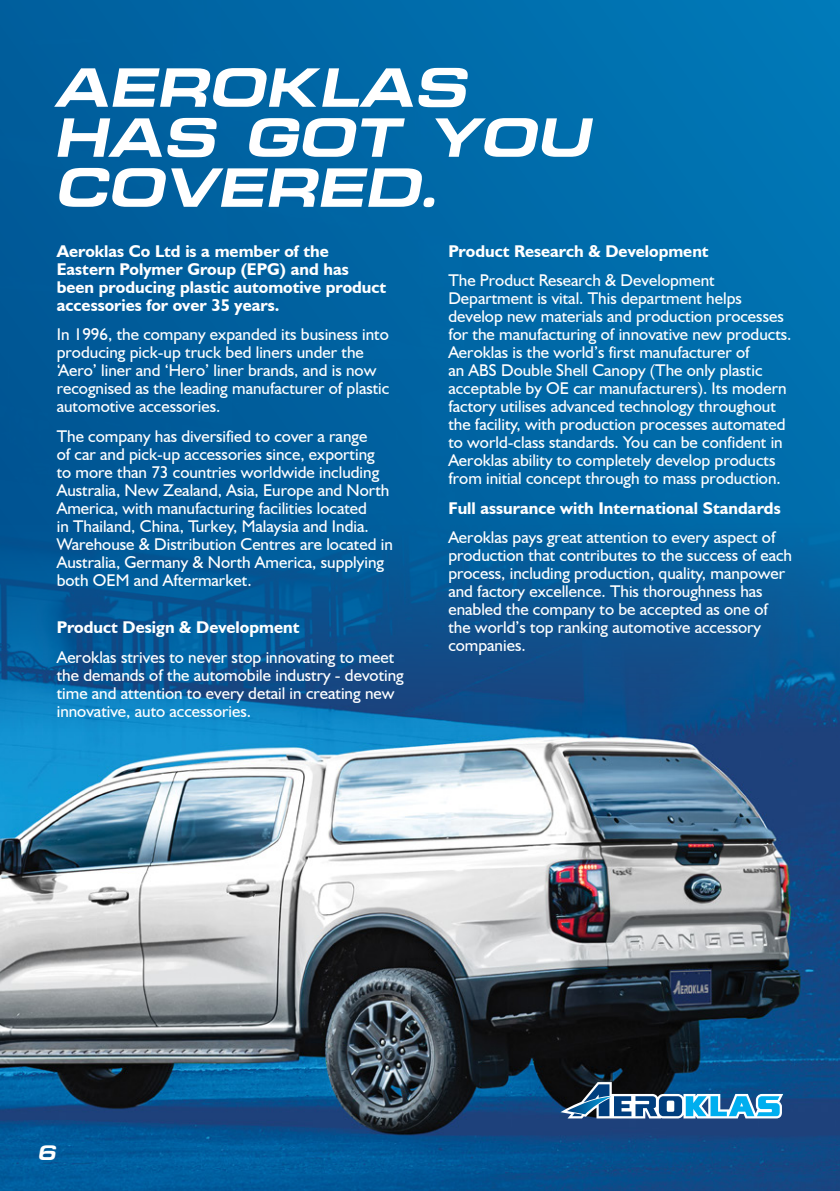
<style>
.page{position:relative;width:840px;height:1191px;background:#fff}
.page>*{position:absolute;margin:0;border:0;box-sizing:border-box;transform-origin:0 0}
.Header_-_white{font:italic 700 80px "PSL Tamnanthai Pro";color:#fff}
.t1{font:italic 700 30.2px "PSL Tamnanthai Pro";color:#fff}
.Copy_-_White{font:17px/18px "Humanist 521 BT";color:#fff}
.Copy_-_White-2{font:700 17px/18px "Humanist 521 BT";color:#fff}
</style>
<div class="page">
<img style="left:0;top:0;width:839px;height:1191px">
<svg style="left:560px;top:1082px;width:222px;height:36px"></svg>
<p class="Header_-_white" style="left:57px;top:36px;width:414px">AEROKLAS</p>
<p class="Header_-_white" style="left:57px;top:86px;width:537px">HAS GOT YOU</p>
<p class="Header_-_white" style="left:57px;top:136px;width:384px">COVERED.</p>
<p class="Copy_-_White-2" style="left:57px;top:242px;width:331px">Aeroklas Co Ltd is a member of the Eastern Polymer Group (EPG) and has been producing plastic automotive product accessories for over 35 years.</p>
<p class="Copy_-_White" style="left:57px;top:325px;width:334px">In 1996, the company expanded its business into producing pick-up truck bed liners under the ‘Aero’ liner and ‘Hero’ liner brands, and is now recognised as the leading manufacturer of plastic automotive accessories.</p>
<p class="Copy_-_White" style="left:57px;top:426px;width:337px">The company has diversified to cover a range<br>of car and pick-up accessories since, exporting to more than 73 countries worldwide including Australia, New Zealand, Asia, Europe and North America, with manufacturing facilities located<br>in Thailand, China, Turkey, Malaysia and India.<br>Warehouse &amp; Distribution Centres are located in Australia, Germany &amp; North America, supplying both OEM and Aftermarket.</p>
<p class="Copy_-_White-2" style="left:57px;top:618px;width:244px">Product Design &amp; Development</p>
<p class="Copy_-_White" style="left:57px;top:647px;width:348px">Aeroklas strives to never stop innovating to meet the demands of the automobile industry - devoting time and attention to every detail in creating new innovative, auto accessories.</p>
<p class="Copy_-_White-2" style="left:448px;top:242px;width:262px">Product Research &amp; Development</p>
<p class="Copy_-_White" style="left:448px;top:271px;width:344px">The Product Research &amp; Development Department is vital. This department helps develop new materials and production processes for the manufacturing of innovative new products.<br>Aeroklas is the world’s first manufacturer of<br>an ABS Double Shell Canopy (The only plastic acceptable by OE car manufacturers). Its modern factory utilises advanced technology throughout the facility, with production processes automated to world-class standards. You can be confident in Aeroklas ability to completely develop products from initial concept through to mass production.</p>
<p class="Copy_-_White-2" style="left:448px;top:498px;width:333px">Full assurance with International Standards</p>
<p class="Copy_-_White" style="left:448px;top:528px;width:345px">Aeroklas pays great attention to every aspect of production that contributes to the success of each process, including production, quality, manpower and factory excellence. This thoroughness has enabled the company to be accepted as one of the world’s top ranking automotive accessory companies.</p>
<h2 class="t1" style="left:39px;top:1132px;width:19px">6</h2>
</div>
